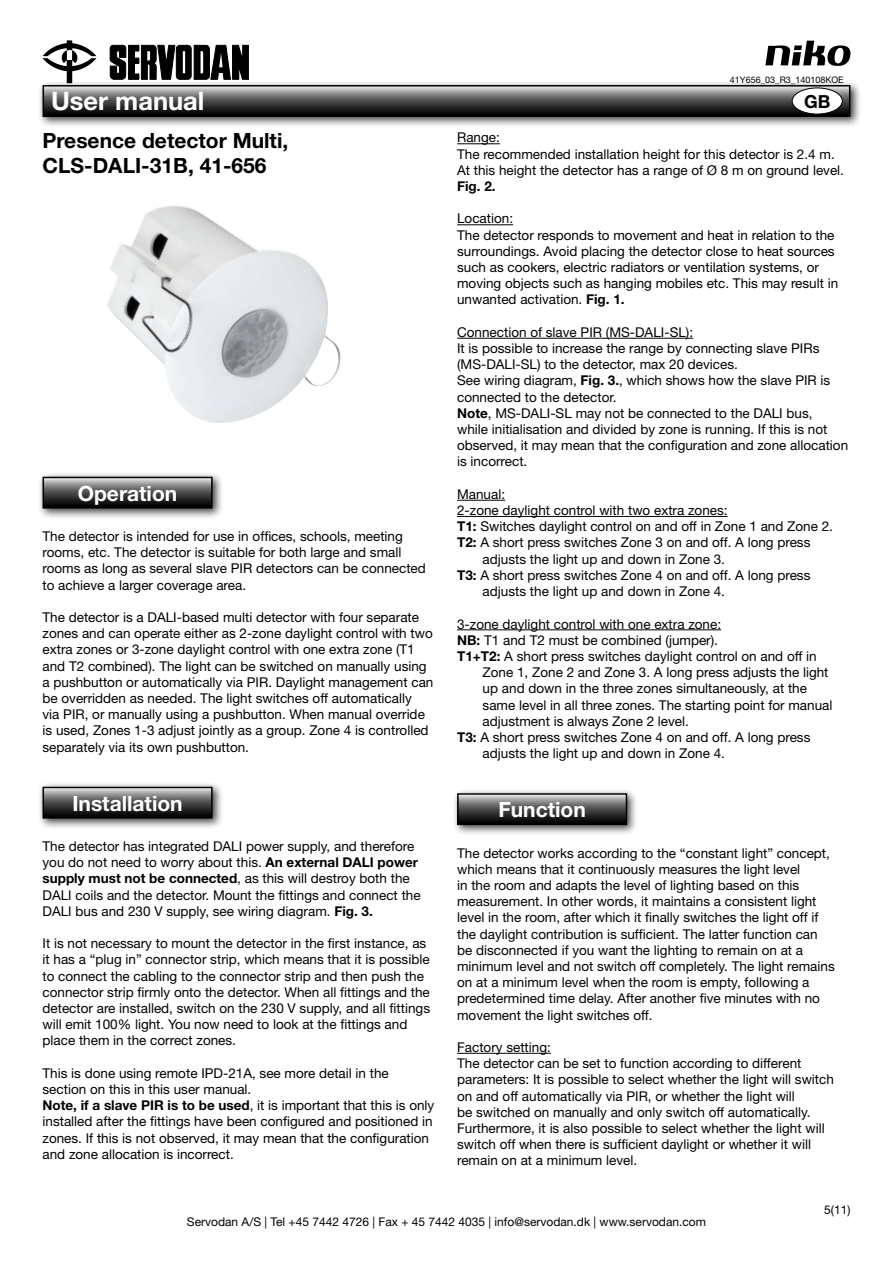
<style>
.page{position:relative;width:893px;height:1263px;background:#fff}
.page>*{position:absolute;margin:0;border:0;box-sizing:border-box;transform-origin:0 0}
.t1{font:700 25.5px "Helvetica Neue";color:#fff}
.t2{font:700 21px/25.2px "Helvetica Neue";color:#000}
.t3{font:700 21px "Helvetica Neue";color:#fff}
.t4{font:700 18px "Helvetica Neue";color:#000}
.t5{font:13.5px/16.2px "Helvetica Neue";color:#000}
.t6{font:700 13.5px "Helvetica Neue";color:#000}
.t7{font:12px "Helvetica Neue";color:#000}
.t8{font:9px "Helvetica Neue";color:#000}
.s1{font-weight:700}
</style>
<div class="page">
<svg style="left:110px;top:44px;width:139px;height:36px"></svg>
<svg style="left:43px;top:40px;width:53px;height:40px"></svg>
<svg style="left:765px;top:41px;width:85px;height:25px"></svg>
<div style="left:37px;top:80px;width:824px;height:48px;background:#000;opacity:.75"></div>
<svg style="left:46px;top:88px;width:801px;height:26px;background:#575757"></svg>
<div style="left:43px;top:85px;width:807px;height:32px;border:2px solid #000"></div>
<div style="left:792px;top:88px;width:50px;height:26px;background:#fff;border-radius:50%"></div>
<div style="left:792px;top:88px;width:51px;height:26px;border:1px solid #000;border-radius:50%"></div>
<div style="left:37px;top:471px;width:187px;height:48px;background:#000;opacity:.75"></div>
<svg style="left:46px;top:480px;width:164px;height:26px;background:#545454"></svg>
<div style="left:43px;top:477px;width:170px;height:32px;border:2px solid #000"></div>
<div style="left:37px;top:781px;width:187px;height:48px;background:#000;opacity:.75"></div>
<svg style="left:46px;top:790px;width:164px;height:26px;background:#555454"></svg>
<div style="left:43px;top:787px;width:170px;height:32px;border:2px solid #000"></div>
<hr style="left:457px;top:143px;width:43px;height:1px;background:#000">
<hr style="left:457px;top:224px;width:56px;height:1px;background:#000">
<hr style="left:457px;top:338px;width:236px;height:1px;background:#000">
<hr style="left:457px;top:500px;width:48px;height:1px;background:#000">
<hr style="left:457px;top:516px;width:271px;height:1px;background:#000">
<hr style="left:457px;top:629px;width:264px;height:1px;background:#000">
<hr style="left:457px;top:1053px;width:94px;height:1px;background:#000">
<div style="left:452px;top:788px;width:186px;height:48px;background:#000;opacity:.75"></div>
<svg style="left:460px;top:796px;width:164px;height:26px;background:#585858"></svg>
<div style="left:457px;top:793px;width:170px;height:32px;border:2px solid #000"></div>
<img style="left:107px;top:206px;width:234px;height:217px">
<p class="t8" style="left:730px;top:74px;width:115px">41Y656_03_R3_140108KOE</p>
<h1 class="t1" style="left:51px;top:86px;width:155px">User manual</h1>
<h3 class="t4" style="left:804px;top:90px;width:28px">GB</h3>
<h2 class="t2" style="left:43px;top:128px;width:247px">Presence detector Multi,<br>CLS-DALI-31B, 41-656</h2>
<p class="t5" style="left:457px;top:129px;width:388px">Range:<br>The recommended installation height for this detector is 2.4 m.<br>At this height the detector has a range of Ø 8 m on ground level.</p>
<p class="t6" style="left:457px;top:178px;width:40px">Fig. 2.</p>
<p class="t5" style="left:457px;top:210px;width:383px">Location:<br>The detector responds to movement and heat in relation to the surroundings. Avoid placing the detector close to heat sources such as cookers, electric radiators or ventilation systems, or moving objects such as hanging mobiles etc. This may result in unwanted activation. <span class="s1">Fig. 1.</span></p>
<p class="t5" style="left:457px;top:324px;width:393px">Connection of slave PIR (MS-DALI-SL):<br>It is possible to increase the range by connecting slave PIRs (MS-DALI-SL) to the detector, max 20 devices.<br>See wiring diagram, <span class="s1">Fig. 3.</span>, which shows how the slave PIR is connected to the detector.<br><span class="s1">Note</span>, MS-DALI-SL may not be connected to the DALI bus,<br>while initialisation and divided by zone is running. If this is not observed, it may mean that the configuration and zone allocation is incorrect.</p>
<p class="t5" style="left:457px;top:486px;width:50px">Manual:</p>
<p class="t5" style="left:457px;top:502px;width:272px">2-zone daylight control with two extra zones:</p>
<p class="t5" style="left:457px;top:518px;width:377px"><span class="s1">T1:</span> Switches daylight control on and off in Zone 1 and Zone 2.</p>
<p class="t5" style="left:457px;top:534px;width:355px"><span class="s1">T2:</span> A short press switches Zone 3 on and off. A long press</p>
<p class="t5" style="left:483px;top:551px;width:244px">adjusts the light up and down in Zone 3.</p>
<p class="t5" style="left:457px;top:567px;width:355px"><span class="s1">T3:</span> A short press switches Zone 4 on and off. A long press</p>
<p class="t5" style="left:483px;top:583px;width:244px">adjusts the light up and down in Zone 4.</p>
<p class="t5" style="left:457px;top:615px;width:265px">3-zone daylight control with one extra zone:</p>
<p class="t5" style="left:457px;top:632px;width:262px"><span class="s1">NB:</span> T1 and T2 must be combined (jumper).</p>
<p class="t5" style="left:457px;top:648px;width:361px"><span class="s1">T1+T2:</span> A short press switches daylight control on and off in</p>
<p class="t5" style="left:483px;top:664px;width:347px">Zone 1, Zone 2 and Zone 3. A long press adjusts the light</p>
<p class="t5" style="left:483px;top:680px;width:326px">up and down in the three zones simultaneously, at the</p>
<p class="t5" style="left:483px;top:696px;width:351px">same level in all three zones. The starting point for manual</p>
<p class="t5" style="left:483px;top:713px;width:208px">adjustment is always Zone 2 level.</p>
<p class="t5" style="left:457px;top:729px;width:355px"><span class="s1">T3:</span> A short press switches Zone 4 on and off. A long press</p>
<p class="t5" style="left:483px;top:745px;width:244px">adjusts the light up and down in Zone 4.</p>
<h2 class="t3" style="left:78px;top:480px;width:101px">Operation</h2>
<p class="t5" style="left:43px;top:528px;width:385px">The detector is intended for use in offices, schools, meeting rooms, etc. The detector is suitable for both large and small rooms as long as several slave PIR detectors can be connected to achieve a larger coverage area.</p>
<p class="t5" style="left:43px;top:609px;width:392px">The detector is a DALI-based multi detector with four separate zones and can operate either as 2-zone daylight control with two extra zones or 3-zone daylight control with one extra zone (T1 and T2 combined). The light can be switched on manually using a pushbutton or automatically via PIR. Daylight management can be overridden as needed. The light switches off automatically<br>via PIR, or manually using a pushbutton. When manual override is used, Zones 1-3 adjust jointly as a group. Zone 4 is controlled separately via its own pushbutton.</p>
<h2 class="t3" style="left:72px;top:790px;width:112px">Installation</h2>
<p class="t5" style="left:43px;top:838px;width:380px">The detector has integrated DALI power supply, and therefore you do not need to worry about this. <span class="s1">An external DALI power supply must not be connected</span>, as this will destroy both the DALI coils and the detector. Mount the fittings and connect the DALI bus and 230 V supply, see wiring diagram. <span class="s1">Fig. 3.</span></p>
<p class="t5" style="left:43px;top:935px;width:389px">It is not necessary to mount the detector in the first instance, as it has a “plug in” connector strip, which means that it is possible to connect the cabling to the connector strip and then push the connector strip firmly onto the detector. When all fittings and the detector are installed, switch on the 230 V supply, and all fittings will emit 100% light. You now need to look at the fittings and place them in the correct zones.</p>
<p class="t5" style="left:43px;top:1065px;width:393px">This is done using remote IPD-21A, see more detail in the section on this in this user manual.<br><span class="s1">Note, if a slave PIR is to be used</span>, it is important that this is only installed after the fittings have been configured and positioned in zones. If this is not observed, it may mean that the configuration and zone allocation is incorrect.</p>
<h2 class="t3" style="left:498px;top:797px;width:89px">Function</h2>
<p class="t5" style="left:457px;top:844px;width:379px">The detector works according to the “constant light” concept, which means that it continuously measures the light level<br>in the room and adapts the level of lighting based on this measurement. In other words, it maintains a consistent light level in the room, after which it finally switches the light off if the daylight contribution is sufficient. The latter function can be disconnected if you want the lighting to remain on at a minimum level and not switch off completely. The light remains on at a minimum level when the room is empty, following a predetermined time delay. After another five minutes with no movement the light switches off.</p>
<p class="t5" style="left:457px;top:1039px;width:378px">Factory setting:<br>The detector can be set to function according to different parameters: It is possible to select whether the light will switch on and off automatically via PIR, or whether the light will<br>be switched on manually and only switch off automatically.<br>Furthermore, it is also possible to select whether the light will switch off when there is sufficient daylight or whether it will remain on at a minimum level.</p>
<p class="t7" style="left:187px;top:1214px;width:521px">Servodan A/S | Tel +45 7442 4726 | Fax + 45 7442 4035 | info@servodan.dk | www.servodan.com</p>
<p class="t7" style="left:824px;top:1202px;width:28px">5(11)</p>
</div>
